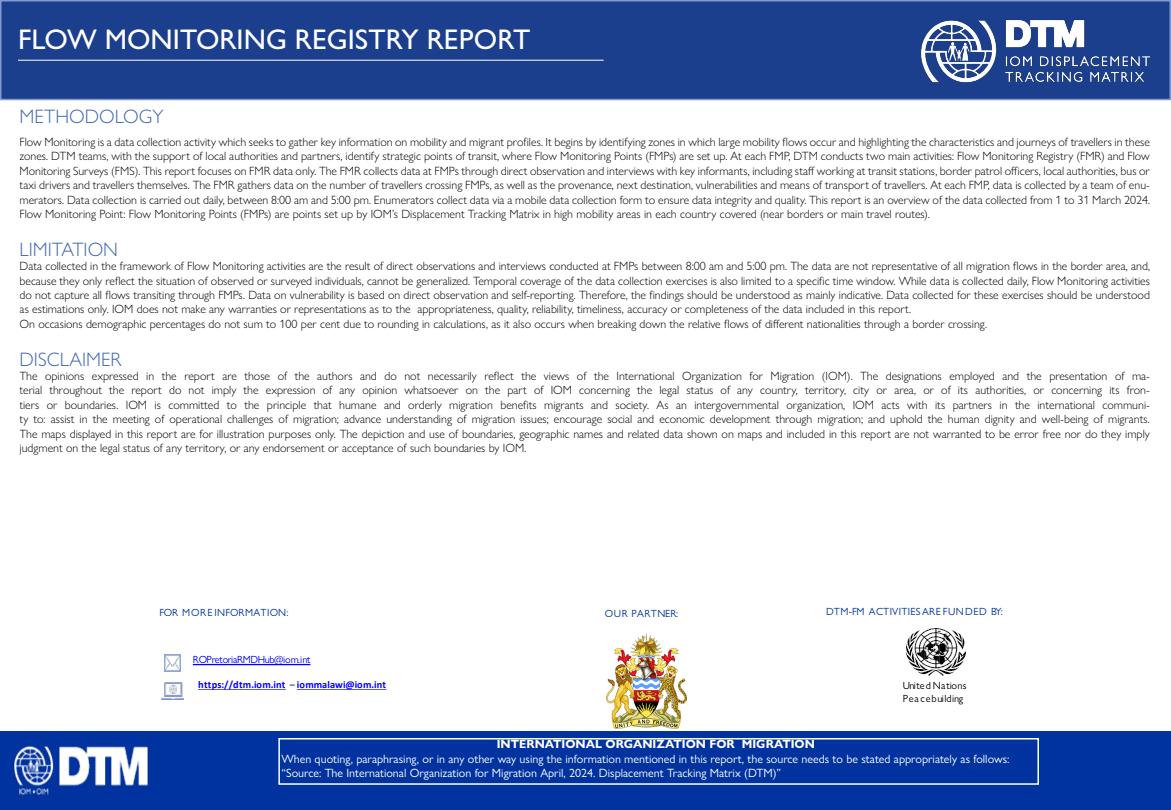
<style>
.page{position:relative;width:1171px;height:810px;background:#fff}
.page>*{position:absolute;margin:0;border:0;box-sizing:border-box;transform-origin:0 0}
.t1{font:500 28.5px "Gill Sans Nova";color:#fff}
.t2{font:300 19.5px "Gill Sans Nova";color:#3f67af}
.t3{font:300 12px/14.4px "Gill Sans Nova";color:#000;text-align:justify}
.t4{font:12px/14.4px "Gill Sans Nova";color:#fff}
.t5{font:700 12px "Gill Sans Nova";color:#fff}
.t6{font:10.35px "Gill Sans Nova";letter-spacing:.035em;color:#00339f}
.t7{font:700 10.35px "Calibri";letter-spacing:.015em;color:#00f}
.t8{font:10.35px/13px "Gill Sans Nova";letter-spacing:.04em;color:#000}
.t9{font:10.35px "Gill Sans Nova";letter-spacing:-.03em;color:#00f}
.s1{color:#1f497d}
</style>
<div class="page">
<div style="left:0;top:0;width:1170px;height:100px;background:#1c3f8d;border:2px solid #8199ce"></div>
<img style="left:905px;top:2px;width:259px;height:98px">
<hr style="left:18px;top:60px;width:585px;height:1px;background:#fff">
<div style="left:1px;top:731px;width:1169px;height:79px;background:#00339f"></div>
<hr style="left:0;top:731px;width:2px;height:79px;background:#00339f">
<img style="left:13px;top:746px;width:135px;height:49px">
<div style="left:278px;top:738px;width:760px;height:47px;border:2px solid #fff"></div>
<img style="left:606px;top:633px;width:80px;height:95px">
<img style="left:906px;top:629px;width:59px;height:47px">
<svg style="left:193px;top:664px;width:117px;height:1px"></svg>
<img style="left:164px;top:654px;width:17px;height:17px">
<svg style="left:198px;top:689px;width:88px;height:1px"></svg>
<svg style="left:297px;top:689px;width:89px;height:1px"></svg>
<img style="left:161px;top:682px;width:22px;height:17px">
<h1 class="t1" style="left:18px;top:22px;width:514px">FLOW MONITORING REGISTRY REPORT</h1>
<h2 class="t2" style="left:20px;top:105px;width:146px">METHODOLOGY</h2>
<p class="t3" style="left:20px;top:135px;width:1131px">Flow Monitoring is a data collection activity which seeks to gather key information on mobility and migrant profiles. It begins by identifying zones in which large mobility flows occur and highlighting the characteristics and journeys of travellers in these zones. DTM teams, with the support of local authorities and partners, identify strategic points of transit, where Flow Monitoring Points (FMPs) are set up. At each FMP, DTM conducts two main activities: Flow Monitoring Registry (FMR) and Flow Monitoring Surveys (FMS). This report focuses on FMR data only. The FMR collects data at FMPs through direct observation and interviews with key informants, including staff working at transit stations, border patrol officers, local authorities, bus or taxi drivers and travellers themselves. The FMR gathers data on the number of travellers crossing FMPs, as well as the provenance, next destination, vulnerabilities and means of transport of travellers. At each FMP, data is collected by a team of enu&shy;merators. Data collection is carried out daily, between 8:00 am and 5:00 pm. Enumerators collect data via a mobile data collection form to ensure data integrity and quality. This report is an overview of the data collected from 1 to 31 March 2024.<br>Flow Monitoring Point: Flow Monitoring Points (FMPs) are points set up by IOM’s Displacement Tracking Matrix in high mobility areas in each country covered (near borders or main travel routes).</p>
<h2 class="t2" style="left:20px;top:237px;width:100px">LIMITATION</h2>
<p class="t3" style="left:20px;top:259px;width:1131px;text-align:left">Data collected in the framework of Flow Monitoring activities are the result of direct observations and interviews conducted at FMPs between 8:00 am and 5:00 pm. The data are not representative of all migration flows in the border area, and, because they only reflect the situation of observed or surveyed individuals, cannot be generalized. Temporal coverage of the data collection exercises is also limited to a specific time window. While data is collected daily, Flow Monitoring activities do not capture all flows transiting through FMPs. Data on vulnerability is based on direct observation and self-reporting. Therefore, the findings should be understood as mainly indicative. Data collected for these exercises should be understood as estimations only. IOM does not make any warranties or representations as to the appropriateness, quality, reliability, timeliness, accuracy or completeness of the data included in this report.<br>On occasions demographic percentages do not sum to 100 per cent due to rounding in calculations, as it also occurs when breaking down the relative flows of different nationalities through a border crossing.</p>
<h2 class="t2" style="left:20px;top:347px;width:104px">DISCLAIMER</h2>
<p class="t3" style="left:20px;top:369px;width:1131px">The opinions expressed in the report are those of the authors and do not necessarily reflect the views of the International Organization for Migration (IOM). The designations employed and the presentation of ma&shy;terial throughout the report do not imply the expression of any opinion whatsoever on the part of IOM concerning the legal status of any country, territory, city or area, or of its authorities, or concerning its fron&shy;tiers or boundaries. IOM is committed to the principle that humane and orderly migration benefits migrants and society. As an intergovernmental organization, IOM acts with its partners in the international communi&shy;ty to: assist in the meeting of operational challenges of migration; advance understanding of migration issues; encourage social and economic development through migration; and uphold the human dignity and well-being of migrants.<br>The maps displayed in this report are for illustration purposes only. The depiction and use of boundaries, geographic names and related data shown on maps and included in this report are not warranted to be error free nor do they imply judgment on the legal status of any territory, or any endorsement or acceptance of such boundaries by IOM.</p>
<p class="t6" style="left:159px;top:606px;width:131px">FOR MORE INFORMATION:</p>
<p class="t9" style="left:193px;top:653px;width:119px">ROPretoriaRMDHub@iom.int</p>
<p class="t7" style="left:198px;top:677px;width:189px">https://dtm.iom.int <span class="s1">–</span> iommalawi@iom.int</p>
<p class="t6" style="left:604px;top:607px;width:75px">OUR PARTNER:</p>
<p class="t6" style="left:825px;top:605px;width:178px">DTM-FM ACTIVITIES ARE FUNDED BY:</p>
<p class="t8" style="left:902px;top:679px;width:65px">United Nations<br>Peacebuilding</p>
<p class="t5" style="left:496px;top:737px;width:319px">INTERNATIONAL ORGANIZATION FOR MIGRATION</p>
<p class="t4" style="left:281px;top:751px;width:729px">When quoting, paraphrasing, or in any other way using the information mentioned in this report, the source needs to be stated appropriately as follows: “Source: The International Organization for Migration April, 2024. Displacement Tracking Matrix (DTM)”</p>
</div>
